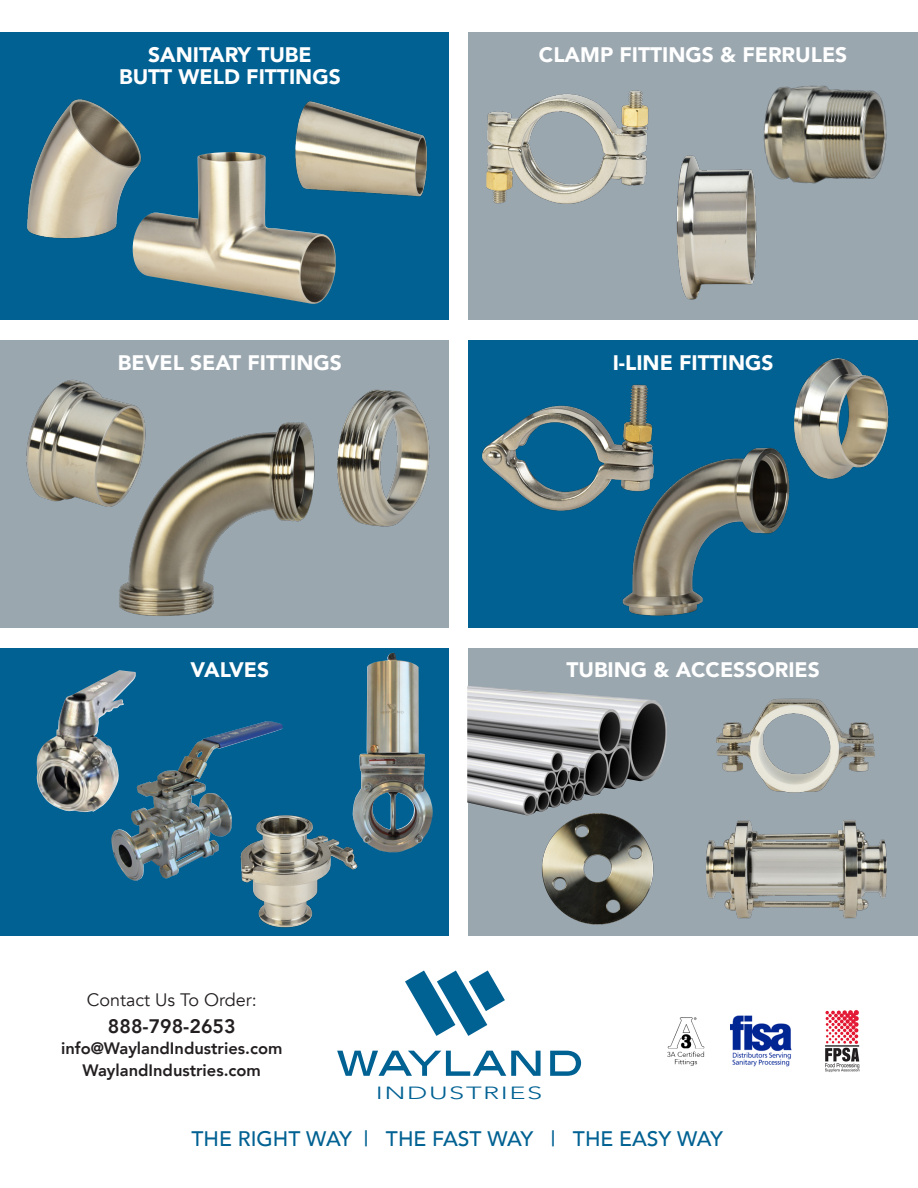
<style>
.page{position:relative;width:918px;height:1188px;background:#fff}
.page>*{position:absolute;margin:0;border:0;box-sizing:border-box;transform-origin:0 0}
.t1{font:900 21px "Avenir";color:#fff}
.t2{font:500 21px "Avenir";color:#006192}
.t3{font:800 19.5px "Avenir";color:#231f20}
.t4{font:18px "Avenir";color:#231f20}
.t5{font:300 17.55px "Avenir";letter-spacing:.055em;color:#006193;scale:1.56 1}
.t6{font:800 16.5px "Avenir";color:#231f20}
</style>
<div class="page">
<div style="left:0;top:32px;width:449px;height:287px;background:#006192"></div>
<div style="left:468px;top:32px;width:450px;height:287px;background:#9ba7af"></div>
<div style="left:0;top:340px;width:449px;height:287px;background:#9ba7af"></div>
<div style="left:468px;top:340px;width:450px;height:287px;background:#006192"></div>
<div style="left:0;top:648px;width:449px;height:287px;background:#006192"></div>
<div style="left:468px;top:648px;width:450px;height:287px;background:#9ba7af"></div>
<img style="left:27px;top:99px;width:113px;height:140px">
<img style="left:111px;top:721px;width:155px;height:160px">
<img style="left:235px;top:811px;width:124px;height:125px">
<img style="left:352px;top:653px;width:81px;height:200px">
<img style="left:26px;top:379px;width:115px;height:125px">
<img style="left:96px;top:412px;width:232px;height:216px">
<img style="left:486px;top:90px;width:163px;height:114px">
<img style="left:482px;top:384px;width:171px;height:127px">
<img style="left:794px;top:358px;width:95px;height:121px">
<img style="left:581px;top:430px;width:224px;height:198px">
<img style="left:467px;top:686px;width:200px;height:129px">
<img style="left:524px;top:812px;width:143px;height:113px">
<img style="left:716px;top:698px;width:159px;height:79px">
<img style="left:686px;top:777px;width:231px;height:159px">
<img style="left:676px;top:155px;width:81px;height:145px">
<img style="left:763px;top:85px;width:124px;height:99px">
<img style="left:319px;top:389px;width:111px;height:160px">
<img style="left:295px;top:101px;width:132px;height:96px">
<img style="left:132px;top:152px;width:204px;height:152px">
<img style="left:667px;top:1010px;width:193px;height:63px">
<img style="left:36px;top:670px;width:100px;height:142px">
<svg style="left:405px;top:971px;width:100px;height:65px"></svg>
<svg style="left:337px;top:1051px;width:204px;height:25px"></svg>
<svg style="left:550px;top:1051px;width:31px;height:25px"></svg>
<p class="t1" style="left:148px;top:36px;width:165px">SANITARY TUBE</p>
<p class="t1" style="left:119px;top:59px;width:223px">BUTT WELD FITTINGS</p>
<p class="t1" style="left:539px;top:36px;width:310px">CLAMP FITTINGS &amp; FERRULES</p>
<p class="t1" style="left:118px;top:345px;width:226px">BEVEL SEAT FITTINGS</p>
<p class="t1" style="left:613px;top:345px;width:162px">I-LINE FITTINGS</p>
<p class="t1" style="left:191px;top:652px;width:80px">VALVES</p>
<p class="t1" style="left:566px;top:652px;width:255px">TUBING &amp; ACCESSORIES</p>
<p class="t4" style="left:87px;top:989px;width:172px">Contact Us To Order:</p>
<p class="t3" style="left:108px;top:1011px;width:129px">888-798-2653</p>
<p class="t6" style="left:61px;top:1035px;width:223px">info@WaylandIndustries.com</p>
<p class="t6" style="left:83px;top:1058px;width:180px">WaylandIndustries.com</p>
<p class="t5" style="left:376px;top:1083px;width:108px">INDUSTRIES</p>
<p class="t2" style="left:192px;top:1121px;width:533px">THE RIGHT WAY | THE FAST WAY | THE EASY WAY</p>
</div>
